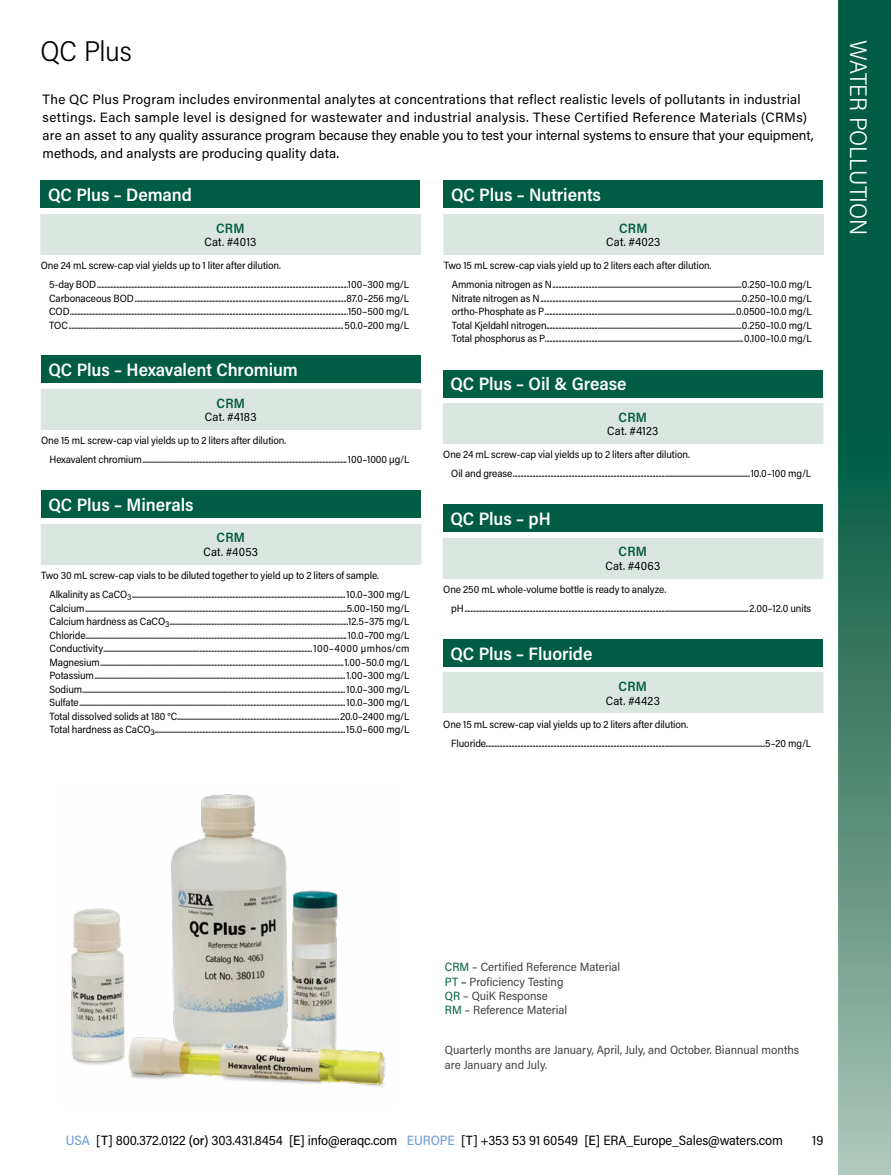
<style>
.page{position:relative;width:891px;height:1175px;background:#fff}
.page>*{position:absolute;margin:0;border:0;box-sizing:border-box;transform-origin:0 0}
.t1{font:300 28.5px "Acumin Pro Semi Cond";letter-spacing:-.01em;color:#000}
.t2{font:300 24px "Acumin Pro Semi Cond";letter-spacing:-.005em;color:#fff}
.t3{font:600 18px "Acumin Pro Semi Cond";letter-spacing:-.005em;color:#fff}
.t4{font:13.5px/18px "Acumin Pro";letter-spacing:.015em;color:#000}
.t5{font:13.5px "Acumin Pro Semi Cond";letter-spacing:-.01em;color:#000}
.t6{font:600 13.5px "Acumin Pro Semi Cond";letter-spacing:.015em;color:#005c42}
.t7{font:12px/14.4px "Acumin Pro Semi Cond";color:#414042}
.t8{font:12px "Acumin Pro Semi Cond";letter-spacing:.02em;color:#000}
.t9{font:10.5px/13.5px "Acumin Pro Semi Cond";letter-spacing:-.01em;color:#000;text-align:justify}
.s1{color:#005c42}
.s2{color:#000}
.s3{font-weight:500;color:#73a1d6}
.s4{font-weight:500}
</style>
<div class="page">
<svg style="left:838px;top:0;width:53px;height:1174px;background:#377b65"></svg>
<img style="left:71px;top:794px;width:315px;height:293px">
<div style="left:444px;top:181px;width:379px;height:27px;background:#005c42"></div>
<div style="left:444px;top:214px;width:379px;height:41px;background:#dbe6e0"></div>
<hr style="left:443px;top:214px;width:1px;height:41px;background:#dbe6e0">
<hr style="left:823px;top:214px;width:1px;height:41px;background:#dbe6e0">
<div style="left:443px;top:370px;width:380px;height:27px;background:#005c42"></div>
<div style="left:443px;top:403px;width:380px;height:41px;background:#dbe6e0"></div>
<hr style="left:822px;top:403px;width:2px;height:41px;background:#dbe6e0">
<div style="left:443px;top:505px;width:380px;height:27px;background:#005c42"></div>
<div style="left:443px;top:538px;width:380px;height:40px;background:#dbe6e0"></div>
<hr style="left:822px;top:538px;width:2px;height:40px;background:#dbe6e0">
<div style="left:443px;top:639px;width:380px;height:27px;background:#005c42"></div>
<div style="left:443px;top:672px;width:380px;height:41px;background:#dbe6e0"></div>
<hr style="left:822px;top:672px;width:2px;height:41px;background:#dbe6e0">
<div style="left:41px;top:356px;width:380px;height:27px;background:#005c42"></div>
<div style="left:41px;top:389px;width:380px;height:40px;background:#dbe6e0"></div>
<div style="left:41px;top:181px;width:379px;height:27px;background:#005c42"></div>
<div style="left:41px;top:214px;width:379px;height:41px;background:#dbe6e0"></div>
<hr style="left:40px;top:214px;width:1px;height:41px;background:#dbe6e0">
<hr style="left:420px;top:214px;width:1px;height:41px;background:#dbe6e0">
<div style="left:41px;top:491px;width:380px;height:27px;background:#005c42"></div>
<div style="left:41px;top:524px;width:380px;height:40px;background:#dbe6e0"></div>
<h1 class="t1" style="left:40px;top:32px;width:93px">QC Plus</h1>
<p class="t4" style="left:43px;top:90px;width:773px">The QC Plus Program includes environmental analytes at concentrations that reflect realistic levels of pollutants in industrial settings. Each sample level is designed for wastewater and industrial analysis. These Certified Reference Materials (CRMs) are an asset to any quality assurance program because they enable you to test your internal systems to ensure that your equipment, methods, and analysts are producing quality data.</p>
<h3 class="t3" style="left:48px;top:182px;width:146px">QC Plus – Demand</h3>
<p class="t6" style="left:216px;top:218px;width:30px">CRM</p>
<p class="t8" style="left:204px;top:234px;width:54px">Cat. #4013</p>
<p class="t9" style="left:41px;top:258px;width:242px">One 24 mL screw-cap vial yields up to 1 liter after dilution.</p>
<p class="t9" style="left:49px;top:277px;width:362px">5-day BOD.......................................................................................................................................................................100–300 mg/L Carbonaceous BOD.............................................................................................................................................87.0–256 mg/L COD.........................................................................................................................................................................................150–500 mg/L TOC.......................................................................................................................................................................................50.0–200 mg/L</p>
<h3 class="t3" style="left:48px;top:357px;width:251px">QC Plus – Hexavalent Chromium</h3>
<p class="t6" style="left:217px;top:393px;width:30px">CRM</p>
<p class="t8" style="left:205px;top:408px;width:53px">Cat. #4183</p>
<p class="t9" style="left:41px;top:433px;width:247px">One 15 mL screw-cap vial yields up to 2 liters after dilution.</p>
<p class="t9" style="left:50px;top:452px;width:361px">Hexavalent chromium........................................................................................................................................100–1000 µg/L</p>
<h3 class="t3" style="left:48px;top:492px;width:147px">QC Plus – Minerals</h3>
<p class="t6" style="left:217px;top:528px;width:30px">CRM</p>
<p class="t8" style="left:203px;top:543px;width:56px">Cat. #4053</p>
<p class="t9" style="left:50px;top:565px;width:361px;line-height:19.4px;text-indent:-8px">Two 30 mL screw-cap vials to be diluted together to yield up to 2 liters of sample.<br>Alkalinity as CaCO<sub>3</sub>..............................................................................................................................................10.0–300 mg/L</p>
<p class="t9" style="left:49px;top:601px;width:362px">Calcium..............................................................................................................................................................................5.00–150 mg/L Calcium hardness as CaCO<sub>3</sub>.......................................................................................................................12.5–375 mg/L Chloride..............................................................................................................................................................................10.0–700 mg/L Conductivity...........................................................................................................................................100–4000 µmhos/cm Magnesium..................................................................................................................................................................1.00–50.0 mg/L Potassium.......................................................................................................................................................................1.00–300 mg/L Sodium...............................................................................................................................................................................10.0–300 mg/L Sulfate.................................................................................................................................................................................10.0–300 mg/L Total dissolved solids at 180 °C............................................................................................................20.0–2400 mg/L Total hardness as CaCO<sub>3</sub>...............................................................................................................................15.0–600 mg/L</p>
<h3 class="t3" style="left:451px;top:182px;width:152px">QC Plus – Nutrients</h3>
<p class="t6" style="left:619px;top:218px;width:30px">CRM</p>
<p class="t8" style="left:606px;top:234px;width:56px">Cat. #4023</p>
<p class="t9" style="left:444px;top:258px;width:269px">Two 15 mL screw-cap vials yield up to 2 liters each after dilution.</p>
<p class="t9" style="left:452px;top:277px;width:362px">Ammonia nitrogen as N..............................................................................................................................0.250–10.0 mg/L Nitrate nitrogen as N......................................................................................................................................0.250–10.0 mg/L ortho-Phosphate as P...............................................................................................................................0.0500–10.0 mg/L Total Kjeldahl nitrogen..................................................................................................................................0.250–10.0 mg/L Total phosphorus as P....................................................................................................................................0.100–10.0 mg/L</p>
<h3 class="t3" style="left:450px;top:371px;width:178px">QC Plus – Oil &amp; Grease</h3>
<p class="t6" style="left:619px;top:407px;width:30px">CRM</p>
<p class="t8" style="left:607px;top:422px;width:53px">Cat. #4123</p>
<p class="t9" style="left:443px;top:447px;width:248px">One 24 mL screw-cap vial yields up to 2 liters after dilution.</p>
<p class="t9" style="left:451px;top:466px;width:361px">Oil and grease..............................................................................................................................................................10.0–100 mg/L</p>
<h3 class="t3" style="left:450px;top:506px;width:102px">QC Plus – pH</h3>
<p class="t6" style="left:619px;top:542px;width:30px">CRM</p>
<p class="t8" style="left:605px;top:557px;width:56px">Cat. #4063</p>
<p class="t9" style="left:443px;top:582px;width:224px">One 250 mL whole-volume bottle is ready to analyze.</p>
<p class="t9" style="left:451px;top:601px;width:361px">pH.............................................................................................................................................................................................2.00–12.0 units</p>
<h3 class="t3" style="left:450px;top:640px;width:143px">QC Plus – Fluoride</h3>
<p class="t6" style="left:619px;top:677px;width:30px">CRM</p>
<p class="t8" style="left:606px;top:692px;width:56px">Cat. #4423</p>
<p class="t9" style="left:443px;top:717px;width:247px">One 15 mL screw-cap vial yields up to 2 liters after dilution.</p>
<p class="t9" style="left:451px;top:736px;width:362px">Fluoride..........................................................................................................................................................................................5–20 mg/L</p>
<h2 class="t2" style="left:875px;top:40px;width:196px;rotate:90deg">WATER POLLUTION</h2>
<p class="t7" style="left:445px;top:959px;width:177px"><span class="s1">CRM</span> – Certified Reference Material<br><span class="s1">PT</span> <span class="s2">–</span> Proficiency Testing<br><span class="s1">QR</span> – QuiK Response<br><span class="s1">RM</span> – Reference Material</p>
<p class="t7" style="left:445px;top:1041px;width:356px;line-height:15px">Quarterly months are January, April, July, and October. Biannual months are January and July.</p>
<p class="t5" style="left:66px;top:1130px;width:719px"><span class="s3">USA</span> <span class="s4">[T]</span> 800.372.0122 <span class="s4">(or)</span> 303.431.8454 <span class="s4">[E]</span> info@eraqc.com <span class="s3">EUROPE</span> <span class="s4">[T]</span> +353 53 91 60549 <span class="s4">[E]</span> ERA_Europe_Sales@waters.com</p>
<p class="t5" style="left:812px;top:1130px;width:13px">19</p>
</div>
